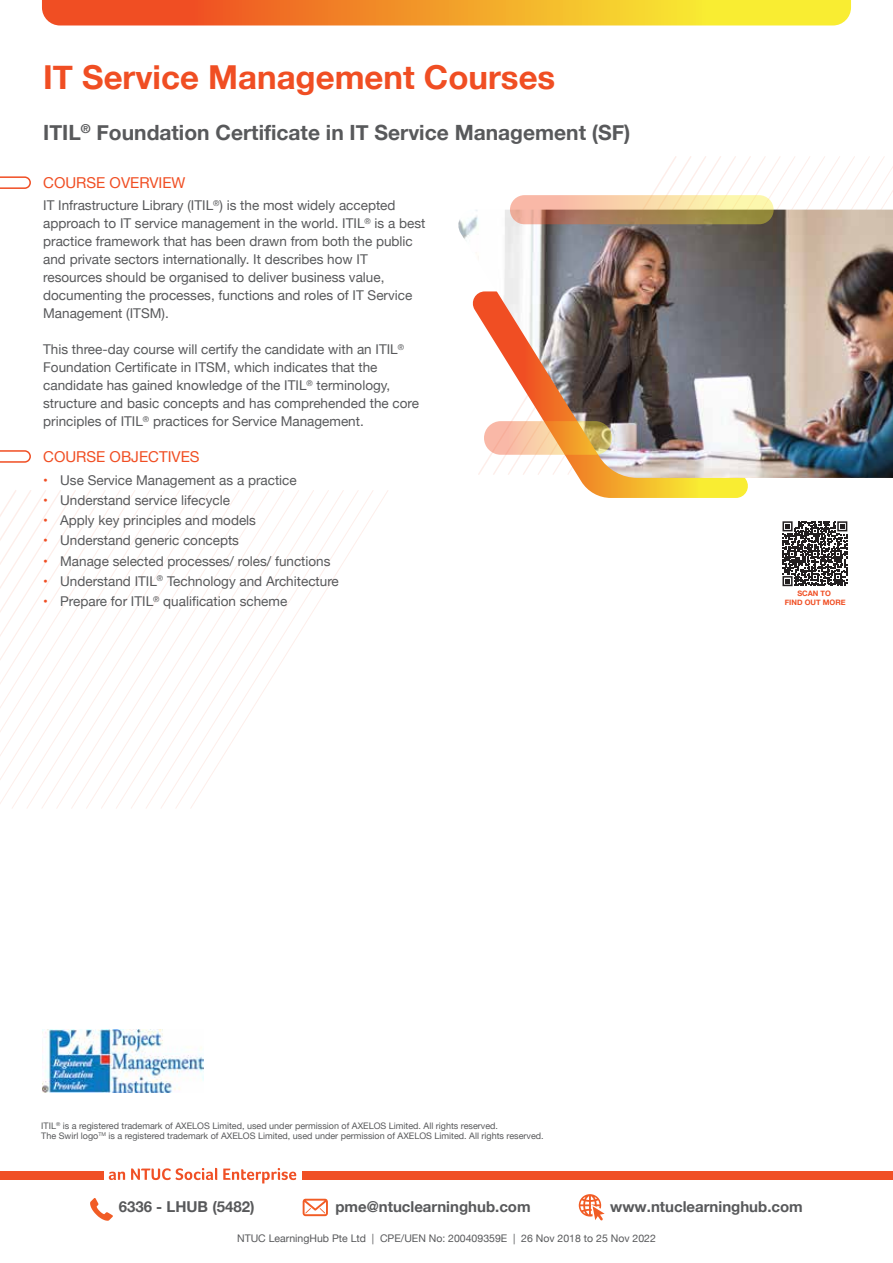
<style>
.page{position:relative;width:893px;height:1263px;background:#fff}
.page>*{position:absolute;margin:0;border:0;box-sizing:border-box;transform-origin:0 0}
.t1{font:700 33px "Helvetica Neue";color:#f04e23}
.t2{font:700 21px "Helvetica Neue";color:#58595b}
.t3{font:700 15px "Helvetica Neue";color:#58595b}
.t4{font:15px "Helvetica Neue";color:#f04e23}
.t5{font:13.5px/18px "Helvetica Neue";color:#58595b}
.t6{font:10.5px "Helvetica Neue";color:#58595b}
.t7{font:9px/10.8px "Helvetica Neue";color:#58595b}
.t8{font:700 7.5px/9px "Helvetica Neue";color:#f04e23;text-align:center}
.s1{color:#f04e23}
</style>
<div class="page">
<div style="left:0;top:1172px;width:103px;height:8px;background:#f05025"></div>
<div style="left:312px;top:1172px;width:581px;height:8px;background:#f05025"></div>
<div style="left:302px;top:1172px;width:24px;height:8px;background:#f05025"></div>
<svg style="left:109px;top:1168px;width:187px;height:15px"></svg>
<svg style="left:90px;top:1198px;width:23px;height:23px"></svg>
<svg style="left:579px;top:1194px;width:26px;height:26px"></svg>
<svg style="left:303px;top:1199px;width:25px;height:17px"></svg>
<svg style="left:42px;top:0;width:809px;height:25px"></svg>
<svg style="left:579px;top:478px;width:169px;height:20px"></svg>
<img style="left:458px;top:210px;width:435px;height:268px">
<svg style="left:510px;top:195px;width:264px;height:29px"></svg>
<svg style="left:484px;top:421px;width:128px;height:34px"></svg>
<svg style="left:254px;top:490px;width:15px;height:216px"></svg>
<svg style="left:240px;top:490px;width:14px;height:239px"></svg>
<svg style="left:225px;top:490px;width:15px;height:263px"></svg>
<svg style="left:210px;top:490px;width:15px;height:287px"></svg>
<svg style="left:195px;top:490px;width:15px;height:312px"></svg>
<svg style="left:180px;top:490px;width:15px;height:319px"></svg>
<svg style="left:165px;top:490px;width:15px;height:318px"></svg>
<svg style="left:150px;top:490px;width:15px;height:318px"></svg>
<svg style="left:136px;top:490px;width:14px;height:318px"></svg>
<svg style="left:0;top:490px;width:136px;height:319px"></svg>
<svg style="left:0;top:176px;width:31px;height:13px"></svg>
<svg style="left:0;top:450px;width:31px;height:13px"></svg>
<svg style="left:782px;top:521px;width:65px;height:65px"></svg>
<img style="left:42px;top:1029px;width:162px;height:63px">
<h1 class="t1" style="left:43px;top:52px;width:514px">IT Service Management Courses</h1>
<h2 class="t2" style="left:43px;top:116px;width:589px">ITIL<sup>®</sup> Foundation Certificate in IT Service Management (SF)</h2>
<p class="t4" style="left:43px;top:172px;width:144px">COURSE OVERVIEW</p>
<p class="t5" style="left:43px;top:197px;width:384px">IT Infrastructure Library (ITIL<sup>®</sup>) is the most widely accepted approach to IT service management in the world. ITIL<sup>®</sup> is a best practice framework that has been drawn from both the public and private sectors internationally. It describes how IT resources should be organised to deliver business value, documenting the processes, functions and roles of IT Service Management (ITSM).</p>
<p class="t5" style="left:43px;top:341px;width:377px">This three-day course will certify the candidate with an ITIL<sup>® </sup>Foundation Certificate in ITSM, which indicates that the candidate has gained knowledge of the ITIL<sup>®</sup> terminology, structure and basic concepts and has comprehended the core principles of ITIL<sup>®</sup> practices for Service Management.</p>
<p class="t4" style="left:43px;top:446px;width:158px">COURSE OBJECTIVES</p>
<p class="t5" style="left:43px;top:472px;width:255px"><span class="s1">•</span> Use Service Management as a practice</p>
<p class="t5" style="left:43px;top:492px;width:188px"><span class="s1">•</span> Understand service lifecycle</p>
<p class="t5" style="left:43px;top:512px;width:214px"><span class="s1">•</span> Apply key principles and models</p>
<p class="t5" style="left:43px;top:532px;width:197px"><span class="s1">•</span> Understand generic concepts</p>
<p class="t5" style="left:43px;top:553px;width:289px"><span class="s1">•</span> Manage selected processes/ roles/ functions</p>
<p class="t5" style="left:43px;top:573px;width:297px"><span class="s1">•</span> Understand ITIL<sup>®</sup> Technology and Architecture</p>
<p class="t5" style="left:43px;top:593px;width:246px"><span class="s1">•</span> Prepare for ITIL<sup>®</sup> qualification scheme</p>
<p class="t8" style="left:785px;top:589px;width:62px">SCAN TO<br>FIND OUT MORE</p>
<p class="t7" style="left:41px;top:1120px;width:504px">ITIL<sup>®</sup> is a registered trademark of AXELOS Limited, used under permission of AXELOS Limited. All rights reserved.<br>The Swirl logo<sup>TM</sup> is a registered trademark of AXELOS Limited, used under permission of AXELOS Limited. All rights reserved.</p>
<p class="t3" style="left:119px;top:1194px;width:137px">6336 - LHUB (5482)</p>
<p class="t3" style="left:335px;top:1194px;width:197px">pme@ntuclearninghub.com</p>
<p class="t3" style="left:610px;top:1194px;width:194px">www.ntuclearninghub.com</p>
<p class="t6" style="left:237px;top:1230px;width:420px">NTUC LearningHub Pte Ltd | CPE/UEN No: 200409359E | 26 Nov 2018 to 25 Nov 2022</p>
</div>
